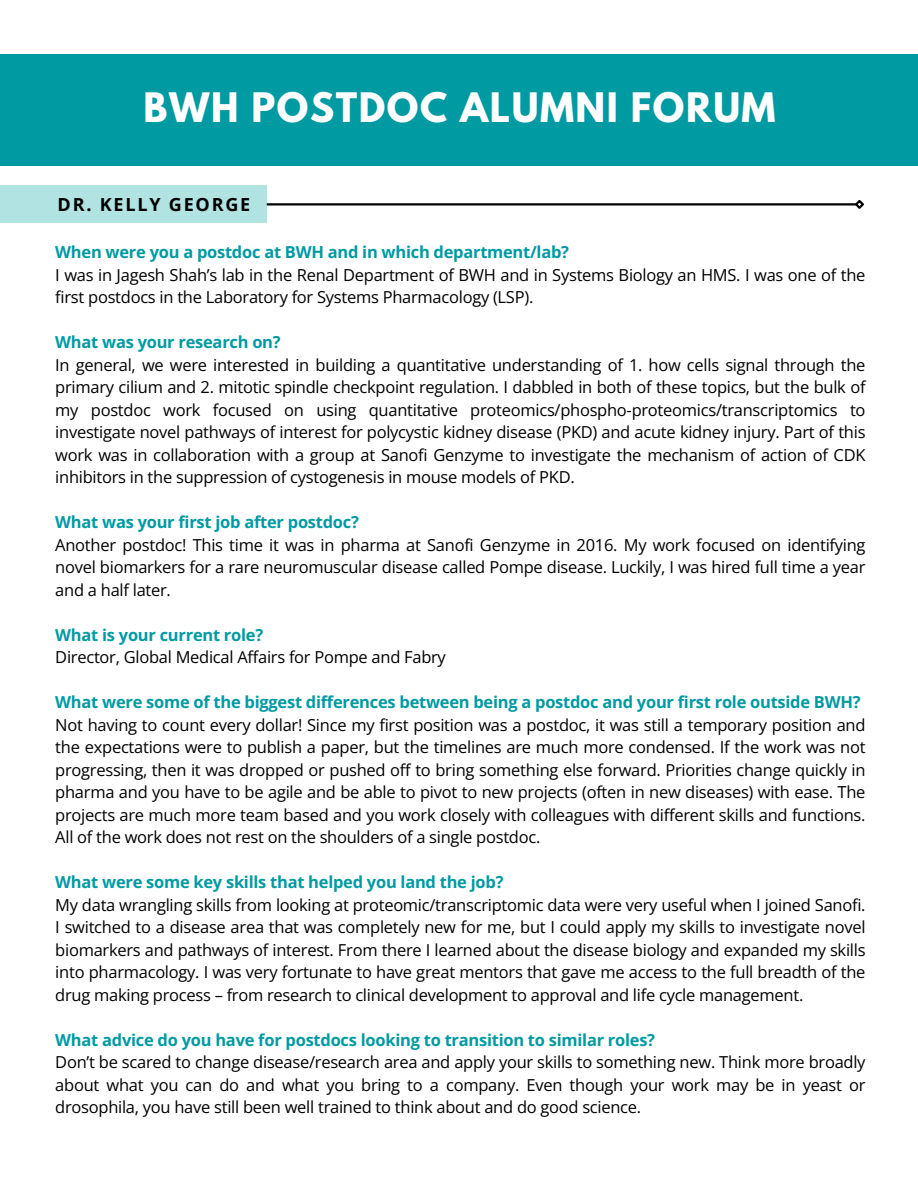
<style>
.page{position:relative;width:918px;height:1188px;background:#fff}
.page>*{position:absolute;margin:0;border:0;box-sizing:border-box;transform-origin:0 0}
.t1{font:700 36px "League Spartan";letter-spacing:.045em;color:#fff}
.t2{font:700 18px "Open Sans";letter-spacing:.1em;color:#000}
.t3{font:16.5px/22.5px "Open Sans";letter-spacing:-.015em;color:#000;text-align:justify}
.t4{font:700 16.5px "Open Sans";letter-spacing:-.015em;color:#009aa3}
</style>
<div class="page">
<div style="left:0;top:54px;width:918px;height:112px;background:#009aa3"></div>
<div style="left:0;top:186px;width:267px;height:37px;background:#b0e3e2"></div>
<hr style="left:267px;top:203px;width:590px;height:3px;background:#000">
<svg style="left:853px;top:200px;width:11px;height:9px"></svg>
<h1 class="t1" style="left:144px;top:90px;width:634px">BWH POSTDOC ALUMNI FORUM</h1>
<h2 class="t2" style="left:58px;top:192px;width:194px">DR. KELLY GEORGE</h2>
<p class="t4" style="left:55px;top:241px;width:515px">When were you a postdoc at BWH and in which department/lab?</p>
<p class="t3" style="left:55px;top:263px;width:812px">I was in Jagesh Shah’s lab in the Renal Department of BWH and in Systems Biology an HMS. I was one of the first postdocs in the Laboratory for Systems Pharmacology (LSP).</p>
<p class="t4" style="left:55px;top:331px;width:227px">What was your research on?</p>
<p class="t3" style="left:55px;top:353px;width:812px">In general, we were interested in building a quantitative understanding of 1. how cells signal through the primary cilium and 2. mitotic spindle checkpoint regulation. I dabbled in both of these topics, but the bulk of my postdoc work focused on using quantitative proteomics/phospho-proteomics/transcriptomics to investigate novel pathways of interest for polycystic kidney disease (PKD) and acute kidney injury. Part of this work was in collaboration with a group at Sanofi Genzyme to investigate the mechanism of action of CDK inhibitors in the suppression of cystogenesis in mouse models of PKD.</p>
<p class="t4" style="left:55px;top:511px;width:305px">What was your first job after postdoc?</p>
<p class="t3" style="left:55px;top:533px;width:812px">Another postdoc! This time it was in pharma at Sanofi Genzyme in 2016. My work focused on identifying novel biomarkers for a rare neuromuscular disease called Pompe disease. Luckily, I was hired full time a year and a half later.</p>
<p class="t4" style="left:55px;top:623px;width:209px">What is your current role?</p>
<p class="t3" style="left:55px;top:646px;width:392px">Director, Global Medical Affairs for Pompe and Fabry</p>
<p class="t4" style="left:55px;top:691px;width:807px">What were some of the biggest differences between being a postdoc and your first role outside BWH?</p>
<p class="t3" style="left:55px;top:713px;width:812px">Not having to count every dollar! Since my first position was a postdoc, it was still a temporary position and the expectations were to publish a paper, but the timelines are much more condensed. If the work was not progressing, then it was dropped or pushed off to bring something else forward. Priorities change quickly in pharma and you have to be agile and be able to pivot to new projects (often in new diseases) with ease. The projects are much more team based and you work closely with colleagues with different skills and functions.<br>All of the work does not rest on the shoulders of a single postdoc.</p>
<p class="t4" style="left:55px;top:871px;width:450px">What were some key skills that helped you land the job?</p>
<p class="t3" style="left:55px;top:893px;width:812px">My data wrangling skills from looking at proteomic/transcriptomic data were very useful when I joined Sanofi.<br>I switched to a disease area that was completely new for me, but I could apply my skills to investigate novel biomarkers and pathways of interest. From there I learned about the disease biology and expanded my skills into pharmacology. I was very fortunate to have great mentors that gave me access to the full breadth of the drug making process – from research to clinical development to approval and life cycle management.</p>
<p class="t4" style="left:55px;top:1028px;width:601px">What advice do you have for postdocs looking to transition to similar roles?</p>
<p class="t3" style="left:55px;top:1051px;width:812px">Don’t be scared to change disease/research area and apply your skills to something new. Think more broadly about what you can do and what you bring to a company. Even though your work may be in yeast or drosophila, you have still been well trained to think about and do good science.</p>
</div>
